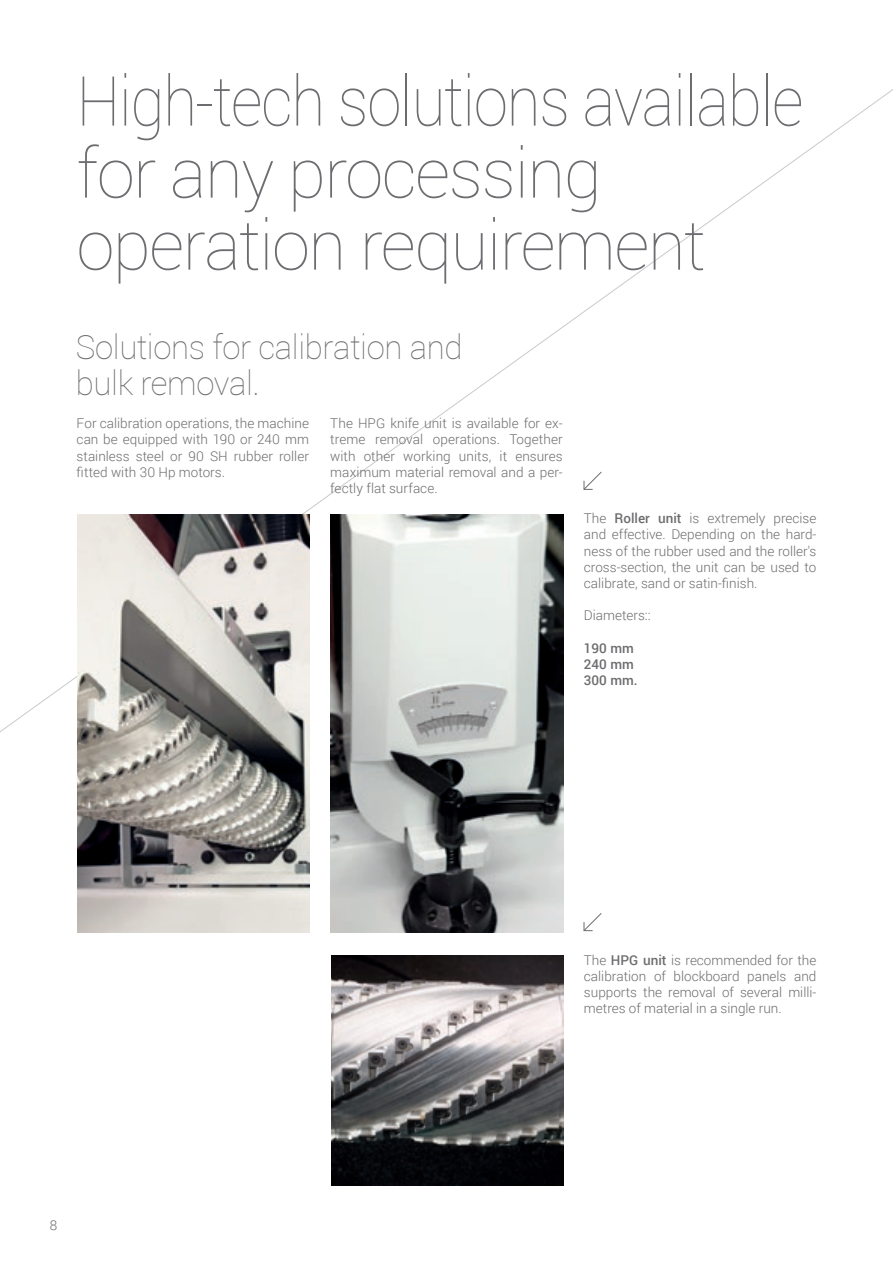
<style>
.page{position:relative;width:893px;height:1263px;background:#fff}
.page>*{position:absolute;margin:0;border:0;box-sizing:border-box;transform-origin:0 0}
.t1{font:100 69px/72px "Roboto";letter-spacing:-.02em;color:#6c6d70;scale:.9 1}
.t2{font:100 33px/36px "Roboto";letter-spacing:-.01em;color:#6c6d70}
.t3{font:300 13.5px/16.2px "Roboto";color:#6c6d70;text-align:justify}
.t4{font:500 13.5px/16.2px "Roboto";color:#6c6d70}
.s1{font-weight:500}
</style>
<div class="page">
<img style="left:331px;top:514px;width:232px;height:418px">
<img style="left:331px;top:955px;width:232px;height:230px">
<img style="left:78px;top:514px;width:231px;height:418px">
<svg style="left:583px;top:913px;width:19px;height:19px"></svg>
<svg style="left:583px;top:471px;width:19px;height:19px"></svg>
<p class="t1" style="left:77px;top:63px;width:809px">High-tech solutions available for any processing operation requirement</p>
<p class="t2" style="left:76px;top:328px;width:388px">Solutions for calibration and bulk removal.</p>
<p class="t3" style="left:77px;top:415px;width:234px">For calibration operations, the machine can be equipped with 190 or 240 mm stainless steel or 90 SH rubber roller fitted with 30 Hp motors.</p>
<p class="t3" style="left:330px;top:415px;width:234px">The HPG knife unit is available for ex&shy;treme removal operations. Together with other working units, it ensures maximum material removal and a per&shy;fectly flat surface.</p>
<p class="t3" style="left:584px;top:510px;width:234px">The <span class="s1">Roller unit</span> is extremely precise and effective. Depending on the hard&shy;ness of the rubber used and the roller's cross-section, the unit can be used to calibrate, sand or satin-finish.</p>
<p class="t3" style="left:584px;top:607px;width:68px">Diameters::</p>
<p class="t4" style="left:584px;top:639px;width:55px">190 mm<br>240 mm<br>300 mm.</p>
<p class="t3" style="left:50px;top:1216px;width:9px">8</p>
<p class="t3" style="left:584px;top:951px;width:234px">The <span class="s1">HPG unit</span> is recommended for the calibration of blockboard panels and supports the removal of several milli&shy;metres of material in a single run.</p>
</div>
